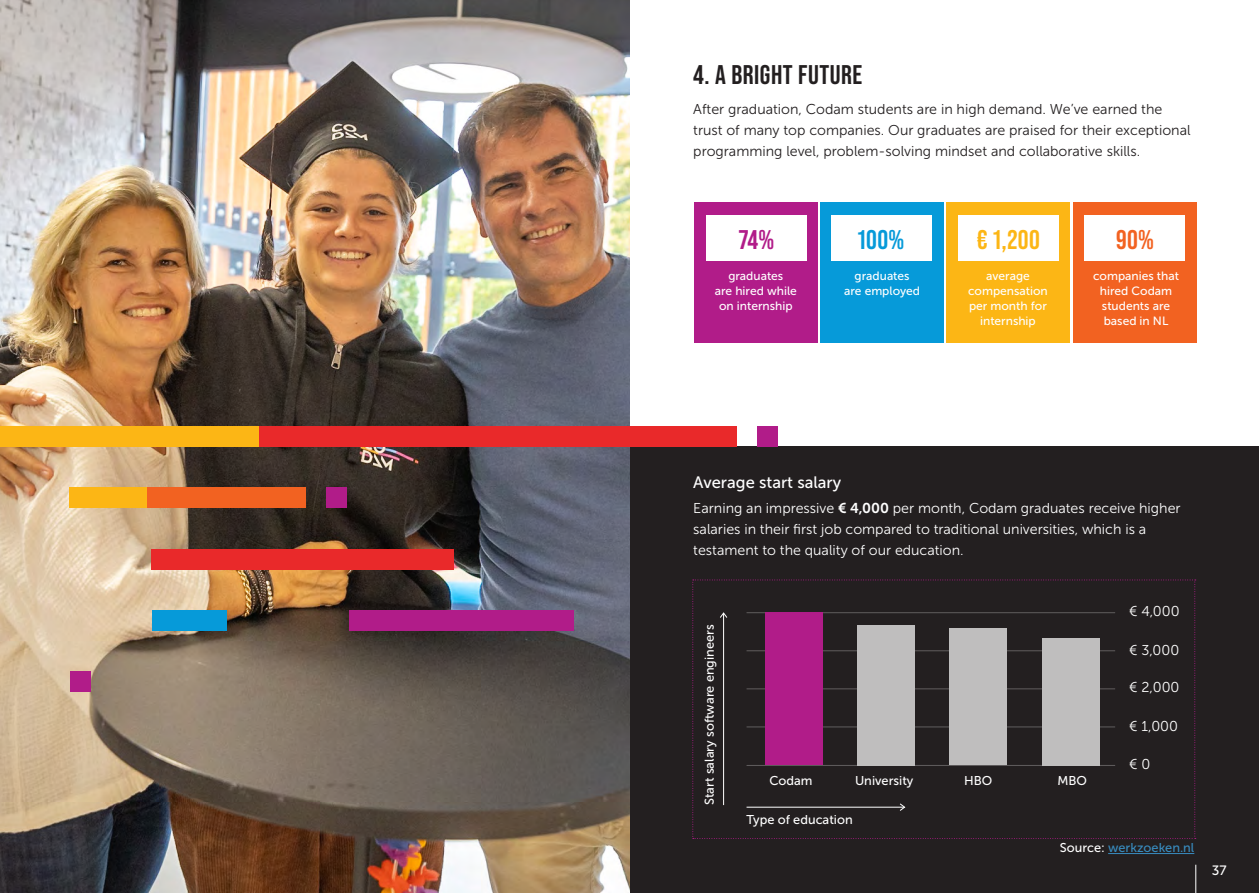
<style>
.page{position:relative;width:1259px;height:893px;background:#fff}
.page>*{position:absolute;margin:0;border:0;box-sizing:border-box;transform-origin:0 0}
.Chapter_title{font:27px "Bebas Neue";letter-spacing:.02em;color:#231f20}
.Bijschrift_infographic{font:700 27px "Bebas Neue Pro";color:#fcb615}
.Bijschrift_infographic-2{font:700 27px "Bebas Neue Pro";color:#069ad9}
.Bijschrift_infographic-3{font:700 27px "Bebas Neue Pro";color:#b11c89}
.Bijschrift_infographic-4{font:700 27px "Bebas Neue Pro";color:#f26221}
.Subsub_titel{font:16.5px "Museo Sans 500";color:#fff}
.Chapter_title-2{font:14.25px/21px "Museo Sans 300";color:#231f20}
.Subsub_titel-2{font:14.25px/21px "Museo Sans 300";color:#fff}
.Body_text{font:14.25px "Museo Sans 300";color:#fff}
.t1{font:13.5px "Museo Sans 500";color:#fff}
.Bijschrift_infographic-5{font:12.75px "Museo Sans 500";color:#fff}
.Bijschrift_infographic-6{font:12.75px "Museo Sans 500";color:#388bbe}
.Bijschrift_infographic-7{font:12px/15.3px "Museo Sans 500";color:#fff;text-align:center}
.s1{font-family:"Museo Sans 700"}
.s2{color:#fff}
</style>
<div class="page">
<div style="left:629px;top:446px;width:630px;height:447px;background:#231f20"></div>
<svg style="left:1195px;top:865px;width:1px;height:28px"></svg>
<div style="left:820px;top:202px;width:123px;height:140px;background:#069ad9"></div>
<div style="left:694px;top:202px;width:123px;height:140px;background:#b11c89"></div>
<div style="left:946px;top:202px;width:123px;height:140px;background:#fcb615"></div>
<div style="left:1073px;top:202px;width:123px;height:140px;background:#f26221"></div>
<div style="left:706px;top:215px;width:100px;height:45px;background:#fff"></div>
<div style="left:958px;top:215px;width:100px;height:45px;background:#fff"></div>
<div style="left:1084px;top:215px;width:101px;height:45px;background:#fff"></div>
<div style="left:831px;top:215px;width:101px;height:45px;background:#fff"></div>
<img style="left:0;top:0;width:629px;height:893px">
<div style="left:152px;top:549px;width:302px;height:20px;background:#e9292a"></div>
<div style="left:70px;top:487px;width:77px;height:21px;background:#fcb615"></div>
<div style="left:147px;top:487px;width:159px;height:21px;background:#f26221"></div>
<div style="left:326px;top:487px;width:21px;height:21px;background:#b11c89"></div>
<div style="left:70px;top:671px;width:20px;height:21px;background:#b11c89"></div>
<div style="left:152px;top:610px;width:74px;height:21px;background:#069ad9"></div>
<div style="left:349px;top:610px;width:225px;height:21px;background:#b11c89"></div>
<div style="left:0;top:426px;width:259px;height:20px;background:#fcb615"></div>
<div style="left:259px;top:426px;width:477px;height:20px;background:#e9292a"></div>
<div style="left:757px;top:426px;width:20px;height:20px;background:#b11c89"></div>
<hr style="left:1108px;top:853px;width:86px;height:1px;background:#388bbe">
<svg style="left:692px;top:580px;width:503px;height:259px"></svg>
<p class="Chapter_title" style="left:693px;top:59px;width:171px">4. A BRIGHT FUTURE</p>
<p class="Chapter_title-2" style="left:693px;top:98px;width:499px">After graduation, Codam students are in high demand. We’ve earned the trust of many top companies. Our graduates are praised for their exceptional programming level, problem-solving mindset and collaborative skills.</p>
<p class="Bijschrift_infographic-3" style="left:739px;top:224px;width:37px">74%</p>
<p class="Bijschrift_infographic-2" style="left:858px;top:224px;width:48px">100%</p>
<p class="Bijschrift_infographic" style="left:977px;top:224px;width:65px">€ 1,200</p>
<p class="Bijschrift_infographic-4" style="left:1116px;top:224px;width:39px">90%</p>
<p class="Bijschrift_infographic-7" style="left:854px;top:268px;width:56px">graduates</p>
<p class="Bijschrift_infographic-7" style="left:844px;top:283px;width:78px">are employed</p>
<p class="Bijschrift_infographic-7" style="left:728px;top:268px;width:56px">graduates</p>
<p class="Bijschrift_infographic-7" style="left:715px;top:283px;width:84px">are hired while</p>
<p class="Bijschrift_infographic-7" style="left:719px;top:298px;width:75px">on internship</p>
<p class="Bijschrift_infographic-7" style="left:1093px;top:268px;width:88px">companies that hired Codam students are</p>
<p class="Bijschrift_infographic-7" style="left:1103px;top:314px;width:66px">based in NL</p>
<p class="Bijschrift_infographic-7" style="left:986px;top:268px;width:45px">average</p>
<p class="Bijschrift_infographic-7" style="left:968px;top:283px;width:81px">compensation per month for internship</p>
<p class="Subsub_titel" style="left:693px;top:473px;width:150px">Average start salary</p>
<p class="Subsub_titel-2" style="left:693px;top:498px;width:489px">Earning an impressive <span class="s1">€ 4,000</span> per month, Codam graduates receive higher salaries in their first job compared to traditional universities, which is a testament to the quality of our education.</p>
<p class="Bijschrift_infographic-5" style="left:702px;top:805px;width:182px;rotate:-90deg">Start salary software engineers</p>
<p class="Bijschrift_infographic-5" style="left:769px;top:774px;width:45px">Codam</p>
<p class="Bijschrift_infographic-5" style="left:855px;top:774px;width:60px">University</p>
<p class="Bijschrift_infographic-5" style="left:964px;top:774px;width:30px">HBO</p>
<p class="Bijschrift_infographic-5" style="left:1057px;top:774px;width:31px">MBO</p>
<p class="Bijschrift_infographic-5" style="left:746px;top:812px;width:108px">Type of education</p>
<p class="Body_text" style="left:1129px;top:603px;width:52px">€ 4,000</p>
<p class="Body_text" style="left:1129px;top:642px;width:51px">€ 3,000</p>
<p class="Body_text" style="left:1129px;top:680px;width:52px">€ 2,000</p>
<p class="Body_text" style="left:1129px;top:719px;width:50px">€ 1,000</p>
<p class="Body_text" style="left:1129px;top:756px;width:23px">€ 0</p>
<p class="Bijschrift_infographic-6" style="left:1059px;top:841px;width:136px"><span class="s2">Source:</span> werkzoeken.nl</p>
<p class="t1" style="left:1211px;top:863px;width:16px">37</p>
</div>
